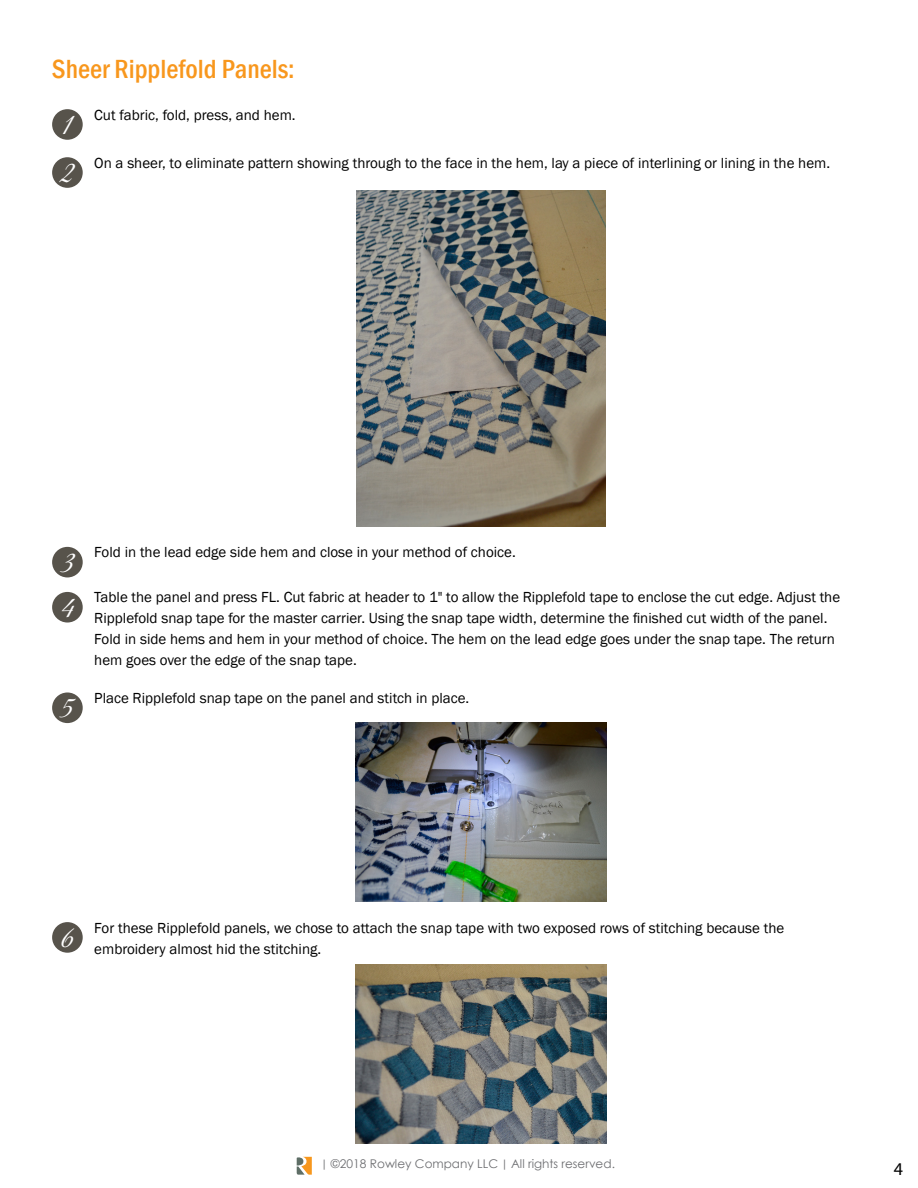
<style>
.page{position:relative;width:918px;height:1188px;background:#fff}
.page>*{position:absolute;margin:0;border:0;box-sizing:border-box;transform-origin:0 0}
.t1{font:31.95px "Great Vibes";color:#fff}
.t2{font:500 condensed 27px "Franklin Gothic";color:#f8971d}
.t3{font:18px "Myriad Pro";color:#000}
.t4{font:15px/21px "Franklin Gothic";color:#000}
.t5{font:12px "Century Gothic";color:#6d6e71}
.s1{font-family:"Tw Cen"}
</style>
<div class="page">
<svg style="left:297px;top:1157px;width:15px;height:18px"></svg>
<div style="left:52px;top:109px;width:31px;height:31px;background:#57534b;border-radius:50%"></div>
<div style="left:52px;top:547px;width:31px;height:30px;background:#57534b;border-radius:50%"></div>
<div style="left:52px;top:692px;width:31px;height:31px;background:#57534b;border-radius:50%"></div>
<div style="left:52px;top:922px;width:31px;height:31px;background:#57534b;border-radius:50%"></div>
<div style="left:52px;top:157px;width:31px;height:31px;background:#57534b;border-radius:50%"></div>
<div style="left:52px;top:592px;width:31px;height:31px;background:#57534b;border-radius:50%"></div>
<img style="left:356px;top:191px;width:249px;height:336px">
<img style="left:356px;top:723px;width:250px;height:179px">
<img style="left:356px;top:965px;width:250px;height:178px">
<h2 class="t2" style="left:52px;top:52px;width:244px">Sheer Ripplefold Panels:</h2>
<p class="t4" style="left:94px;top:105px;width:203px">Cut fabric, fold, press, and hem.</p>
<h1 class="t1" style="left:61px;top:107px;width:14px">1</h1>
<h1 class="t1" style="left:59px;top:155px;width:17px">2</h1>
<p class="t4" style="left:94px;top:153px;width:737px">On a sheer, to eliminate pattern showing through to the face in the hem, lay a piece of interlining or lining in the hem.</p>
<h1 class="t1" style="left:60px;top:545px;width:16px">3</h1>
<h1 class="t1" style="left:60px;top:590px;width:16px">4</h1>
<h1 class="t1" style="left:60px;top:690px;width:16px">5</h1>
<p class="t4" style="left:94px;top:542px;width:423px">Fold in the lead edge side hem and close in your method of choice.</p>
<p class="t4" style="left:94px;top:587px;width:747px">Table the panel and press FL. Cut fabric at header to 1" to allow the Ripplefold tape to enclose the cut edge. Adjust the Ripplefold snap tape for the master carrier. Using the snap tape width, determine the finished cut width of the panel.<br>Fold in side hems and hem in your method of choice. The hem on the lead edge goes under the snap tape. The return hem goes over the edge of the snap tape.</p>
<p class="t4" style="left:94px;top:688px;width:377px">Place Ripplefold snap tape on the panel and stitch in place.</p>
<h1 class="t1" style="left:60px;top:920px;width:15px">6</h1>
<p class="t4" style="left:94px;top:917px;width:692px">For these Ripplefold panels, we chose to attach the snap tape with two exposed rows of stitching because the embroidery almost hid the stitching.</p>
<p class="t5" style="left:321px;top:1155px;width:295px"><span class="s1">|</span> ©2018 Rowley Company LLC <span class="s1">|</span> All rights reserved.</p>
<p class="t3" style="left:894px;top:1158px;width:11px">4</p>
</div>
